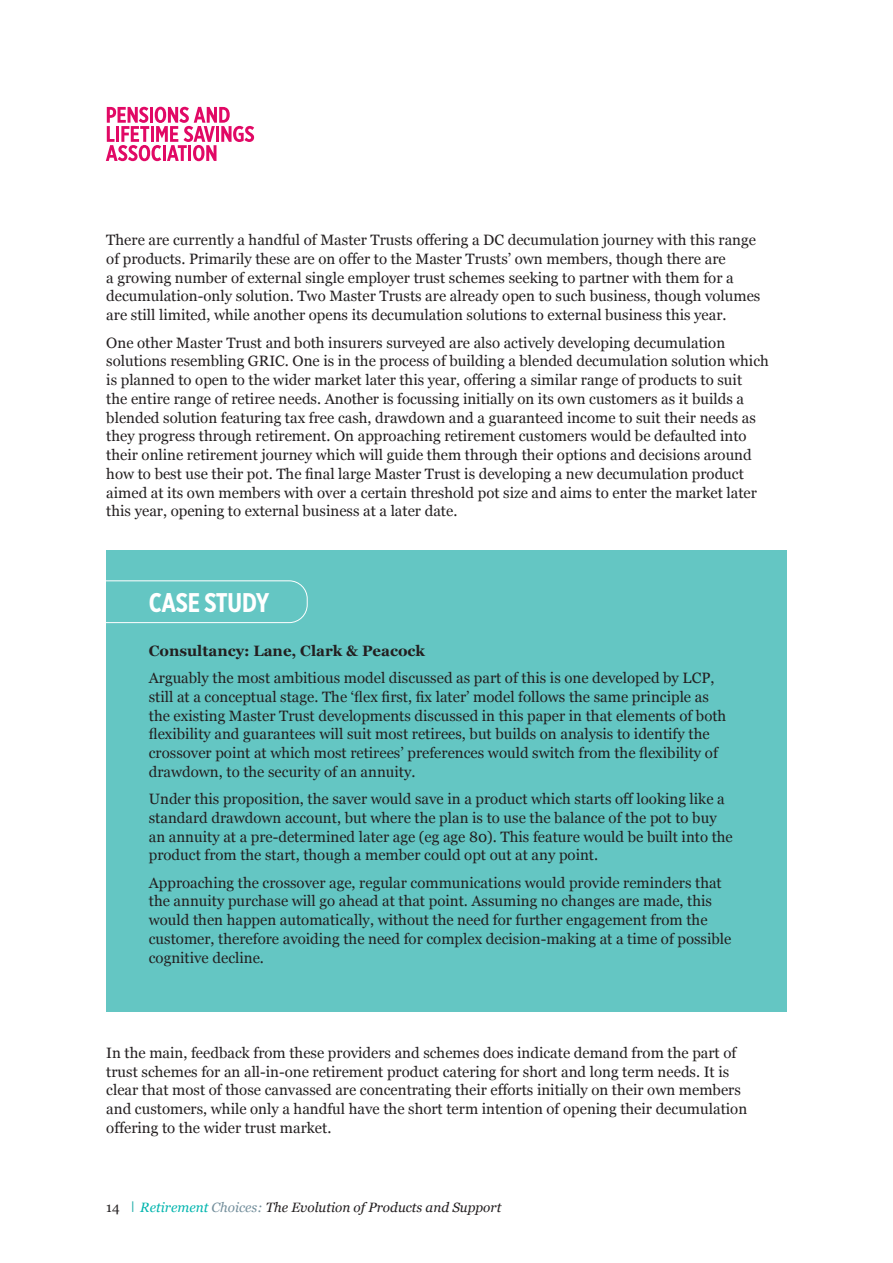
<style>
.page{position:relative;width:893px;height:1263px;background:#fff}
.page>*{position:absolute;margin:0;border:0;box-sizing:border-box;transform-origin:0 0}
.t1{font:700 27px "Gotham X Narrow";letter-spacing:-.01em;color:#fff}
.t2{font:15px/18.8px "Georgia";color:#231f20}
.t3{font:700 15px "Georgia";color:#231f20}
.t4{font:italic 13.5px "Georgia";color:#231f20}
.t5{font:13.5px "Georgia";color:#231f20}
.s1{color:#00b5ae}
.s2{color:#748f9c}
</style>
<div class="page">
<div style="left:106px;top:551px;width:681px;height:461px;background:#64c6c3"></div>
<div style="left:0;top:580px;width:308px;height:43px;border:1px solid #fff;border-radius:18px"></div>
<svg style="left:106px;top:107px;width:148px;height:54px"></svg>
<p class="t2" style="left:106px;top:230px;width:656px">There are currently a handful of Master Trusts offering a DC decumulation journey with this range of products. Primarily these are on offer to the Master Trusts’ own members, though there are<br>a growing number of external single employer trust schemes seeking to partner with them for a decumulation-only solution. Two Master Trusts are already open to such business, though volumes are still limited, while another opens its decumulation solutions to external business this year.</p>
<p class="t2" style="left:106px;top:332px;width:664px">One other Master Trust and both insurers surveyed are also actively developing decumulation solutions resembling GRIC. One is in the process of building a blended decumulation solution which is planned to open to the wider market later this year, offering a similar range of products to suit<br>the entire range of retiree needs. Another is focussing initially on its own customers as it builds a blended solution featuring tax free cash, drawdown and a guaranteed income to suit their needs as they progress through retirement. On approaching retirement customers would be defaulted into their online retirement journey which will guide them through their options and decisions around how to best use their pot. The final large Master Trust is developing a new decumulation product aimed at its own members with over a certain threshold pot size and aims to enter the market later this year, opening to external business at a later date.</p>
<p class="t1" style="left:149px;top:585px;width:122px">CASE STUDY</p>
<p class="t3" style="left:149px;top:639px;width:278px">Consultancy: Lane, Clark &amp; Peacock</p>
<p class="t2" style="left:149px;top:668px;width:579px">Arguably the most ambitious model discussed as part of this is one developed by LCP, still at a conceptual stage. The ‘flex first, fix later’ model follows the same principle as the existing Master Trust developments discussed in this paper in that elements of both flexibility and guarantees will suit most retirees, but builds on analysis to identify the crossover point at which most retirees’ preferences would switch from the flexibility of drawdown, to the security of an annuity.</p>
<p class="t2" style="left:149px;top:789px;width:586px">Under this proposition, the saver would save in a product which starts off looking like a standard drawdown account, but where the plan is to use the balance of the pot to buy an annuity at a pre-determined later age (eg age 80). This feature would be built into the product from the start, though a member could opt out at any point.</p>
<p class="t2" style="left:149px;top:872px;width:584px">Approaching the crossover age, regular communications would provide reminders that the annuity purchase will go ahead at that point. Assuming no changes are made, this would then happen automatically, without the need for further engagement from the customer, therefore avoiding the need for complex decision-making at a time of possible cognitive decline.</p>
<p class="t2" style="left:106px;top:1043px;width:642px">In the main, feedback from these providers and schemes does indicate demand from the part of trust schemes for an all-in-one retirement product catering for short and long term needs. It is clear that most of those canvassed are concentrating their efforts initially on their own members and customers, while only a handful have the short term intention of opening their decumulation offering to the wider trust market.</p>
<p class="t5" style="left:106px;top:1197px;width:15px">14</p>
<p class="t4" style="left:140px;top:1197px;width:363px"><span class="s1">Retirement</span> <span class="s2">Choices:</span> The Evolution of Products and Support</p>
</div>
